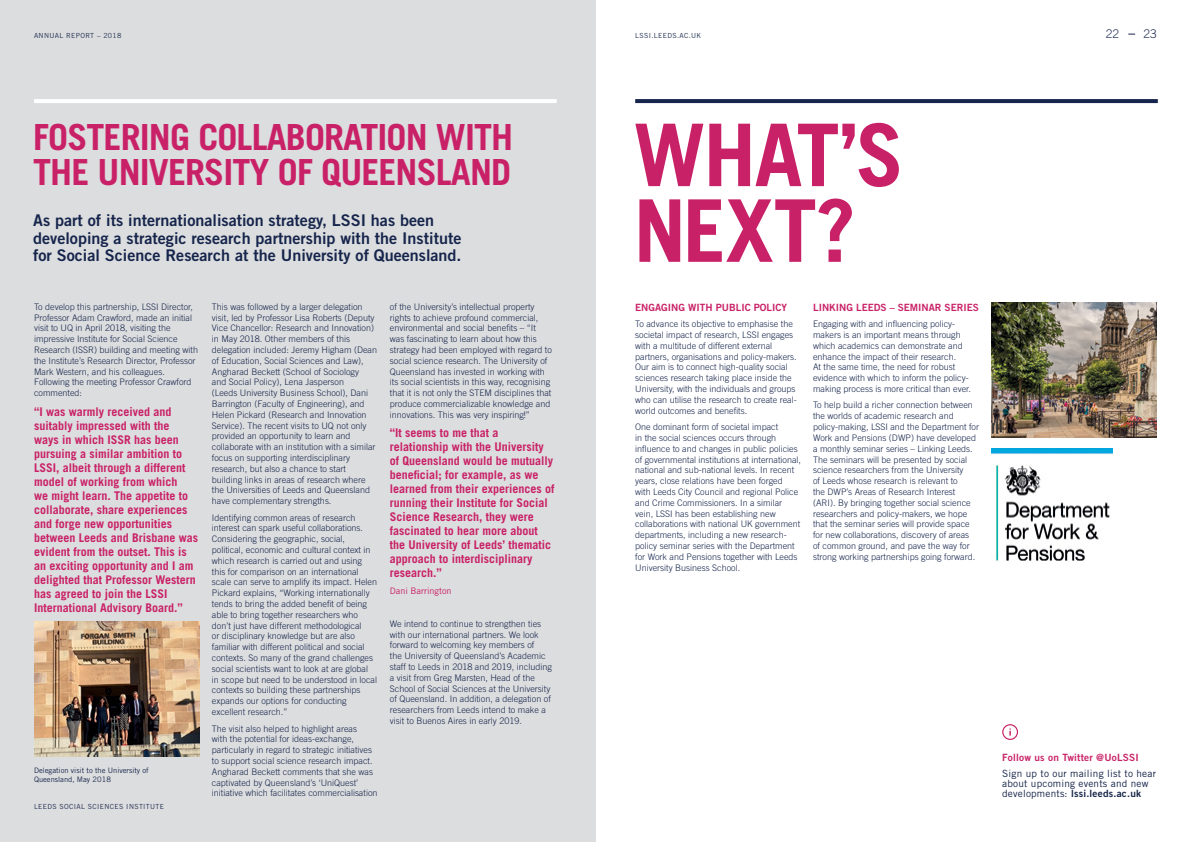
<style>
.page{position:relative;width:1191px;height:842px;background:#fff}
.page>*{position:absolute;margin:0;border:0;box-sizing:border-box;transform-origin:0 0}
.t1{font:700 86.5px/75.7px "Trade Gothic";letter-spacing:-.025em;color:#c92167}
.t2{font:700 36px/35px "Trade Gothic";letter-spacing:-.025em;color:#c92167}
.t3{font:16.1px/17.5px "Trade Gothic Bold Two";color:#16254c}
.t4{font:700 12px/14px "Trade Gothic";color:#c92167}
.t5{font:300 12px "Trade Gothic";color:#1f2c51}
.t6{font:10px/10px "Trade Gothic";letter-spacing:.02em;color:#122145}
.t7{font:10px "Trade Gothic Bold Two";color:#c92167}
.t8{font:10px "Trade Gothic Bold Two";letter-spacing:.02em;color:#122145}
.t9{font:10px "Trade Gothic Bold Two";letter-spacing:.02em;color:#c92167}
.t10{font:300 9px/10.8px "Trade Gothic";color:#16254c}
.t11{font:9px "Trade Gothic";color:#c92167}
.t12{font:7.5px/9px "Trade Gothic";color:#16254c}
.t13{font:7px "Trade Gothic";letter-spacing:.05em;color:#1f2c51}
.s1{font-family:"Trade Gothic"}
</style>
<div class="page">
<div style="left:0;top:0;width:595px;height:842px;background:#dcddde"></div>
<img style="left:34px;top:621px;width:166px;height:136px">
<img style="left:991px;top:303px;width:166px;height:135px">
<svg style="left:1002px;top:724px;width:16px;height:16px"></svg>
<img style="left:991px;top:449px;width:122px;height:112px">
<hr style="left:34px;top:99px;width:522px;height:4px;background:#fff">
<svg style="left:635px;top:99px;width:522px;height:4px;background:#1a294f"></svg>
<p class="t13" style="left:34px;top:32px;width:89px">ANNUAL REPORT – 2018</p>
<p class="t13" style="left:635px;top:32px;width:68px">LSSI.LEEDS.AC.UK</p>
<h3 class="t5" style="left:1105px;top:27px;width:15px">22</h3>
<h3 class="t5" style="left:1143px;top:27px;width:15px">23</h3>
<h2 class="t2" style="left:33px;top:119px;width:481px">FOSTERING COLLABORATION WITH<br>THE UNIVERSITY OF QUEENSLAND</h2>
<h3 class="t3" style="left:33px;top:211px;width:430px">As part of its internationalisation strategy, LSSI has been developing a strategic research partnership with the Institute for Social Science Research at the University of Queensland.</h3>
<p class="t10" style="left:34px;top:301px;width:166px">To develop this partnership, LSSI Director, Professor Adam Crawford, made an initial visit to UQ in April 2018, visiting the impressive Institute for Social Science Research (ISSR) building and meeting with the Institute’s Research Director, Professor Mark Western, and his colleagues.<br>Following the meeting Professor Crawford commented:</p>
<p class="t4" style="left:34px;top:404px;width:166px">“I was warmly received and suitably impressed with the<br>ways in which ISSR has been pursuing a similar ambition to<br>LSSI, albeit through a different model of working from which<br>we might learn. The appetite to collaborate, share experiences and forge new opportunities between Leeds and Brisbane was evident from the outset. This is an exciting opportunity and I am delighted that Professor Western has agreed to join the LSSI<br>International Advisory Board.”</p>
<p class="t10" style="left:212px;top:301px;width:167px">This was followed by a larger delegation visit, led by Professor Lisa Roberts (Deputy Vice Chancellor: Research and Innovation) in May 2018. Other members of this delegation included: Jeremy Higham (Dean of Education, Social Sciences and Law), Angharad Beckett (School of Sociology<br>and Social Policy), Lena Jasperson<br>(Leeds University Business School), Dani Barrington (Faculty of Engineering), and Helen Pickard (Research and Innovation Service). The recent visits to UQ not only provided an opportunity to learn and collaborate with an institution with a similar focus on supporting interdisciplinary research, but also a chance to start building links in areas of research where the Universities of Leeds and Queensland have complementary strengths.</p>
<p class="t10" style="left:212px;top:512px;width:167px">Identifying common areas of research interest can spark useful collaborations.<br>Considering the geographic, social, political, economic and cultural context in which research is carried out and using this for comparison on an international scale can serve to amplify its impact. Helen Pickard explains, “Working internationally tends to bring the added benefit of being able to bring together researchers who don’t just have different methodological<br>or disciplinary knowledge but are also familiar with different political and social contexts. So many of the grand challenges social scientists want to look at are global in scope but need to be understood in local contexts so building these partnerships expands our options for conducting excellent research.”</p>
<p class="t10" style="left:212px;top:723px;width:167px">The visit also helped to highlight areas<br>with the potential for ideas-exchange, particularly in regard to strategic initiatives to support social science research impact.<br>Angharad Beckett comments that she was captivated by Queensland’s ‘UniQuest’ initiative which facilitates commercialisation</p>
<p class="t10" style="left:390px;top:301px;width:164px">of the University’s intellectual property rights to achieve profound commercial, environmental and social benefits – “It was fascinating to learn about how this strategy had been employed with regard to social science research. The University of Queensland has invested in working with its social scientists in this way, recognising that it is not only the STEM disciplines that produce commercializable knowledge and innovations. This was very inspiring!”</p>
<p class="t4" style="left:390px;top:426px;width:166px">“It seems to me that a relationship with the University of Queensland would be mutually beneficial; for example, as we learned from their experiences of running their Institute for Social<br>Science Research, they were fascinated to hear more about the University of Leeds’ thematic approach to interdisciplinary research.”</p>
<p class="t11" style="left:390px;top:585px;width:63px">Dani Barrington</p>
<p class="t10" style="left:390px;top:618px;width:164px">We intend to continue to strengthen ties with our international partners. We look forward to welcoming key members of<br>the University of Queensland’s Academic staff to Leeds in 2018 and 2019, including a visit from Greg Marsten, Head of the School of Social Sciences at the University of Queensland. In addition, a delegation of researchers from Leeds intend to make a visit to Buenos Aires in early 2019.</p>
<p class="t12" style="left:34px;top:765px;width:116px">Delegation visit to the University of<br>Queensland, May 2018</p>
<p class="t13" style="left:34px;top:802px;width:132px">LEEDS SOCIAL SCIENCES INSTITUTE</p>
<h1 class="t1" style="left:633px;top:116px;width:272px">WHAT’S<br>NEXT?</h1>
<p class="t7" style="left:635px;top:301px;width:153px">ENGAGING WITH PUBLIC POLICY</p>
<p class="t10" style="left:635px;top:318px;width:163px">To advance its objective to emphasise the societal impact of research, LSSI engages with a multitude of different external partners, organisations and policy-makers.<br>Our aim is to connect high-quality social sciences research taking place inside the University, with the individuals and groups who can utilise the research to create real&shy;world outcomes and benefits.</p>
<p class="t10" style="left:635px;top:421px;width:167px">One dominant form of societal impact<br>in the social sciences occurs through influence to and changes in public policies of governmental institutions at international, national and sub-national levels. In recent years, close relations have been forged<br>with Leeds City Council and regional Police and Crime Commissioners. In a similar vein, LSSI has been establishing new collaborations with national UK government departments, including a new research&shy;policy seminar series with the Department for Work and Pensions together with Leeds University Business School.</p>
<p class="t7" style="left:813px;top:301px;width:167px">LINKING LEEDS – SEMINAR SERIES</p>
<p class="t10" style="left:813px;top:318px;width:159px">Engaging with and influencing policy&shy;makers is an important means through which academics can demonstrate and enhance the impact of their research.<br>At the same time, the need for robust evidence with which to inform the policy&shy;making process is more critical than ever.</p>
<p class="t10" style="left:813px;top:400px;width:167px">To help build a richer connection between the worlds of academic research and policy-making, LSSI and the Department for Work and Pensions (DWP) have developed a monthly seminar series – Linking Leeds.<br>The seminars will be presented by social science researchers from the University<br>of Leeds whose research is relevant to<br>the DWP’s Areas of Research Interest (ARI). By bringing together social science researchers and policy-makers, we hope that the seminar series will provide space for new collaborations, discovery of areas<br>of common ground, and pave the way for strong working partnerships going forward.</p>
<p class="t9" style="left:1002px;top:751px;width:138px">Follow us on Twitter @UoLSSI</p>
<p class="t6" style="left:1002px;top:768px;width:155px">Sign up to our mailing list to hear about upcoming events and new</p>
<p class="t8" style="left:1002px;top:787px;width:140px"><span class="s1">developments:</span> lssi.leeds.ac.uk</p>
</div>
